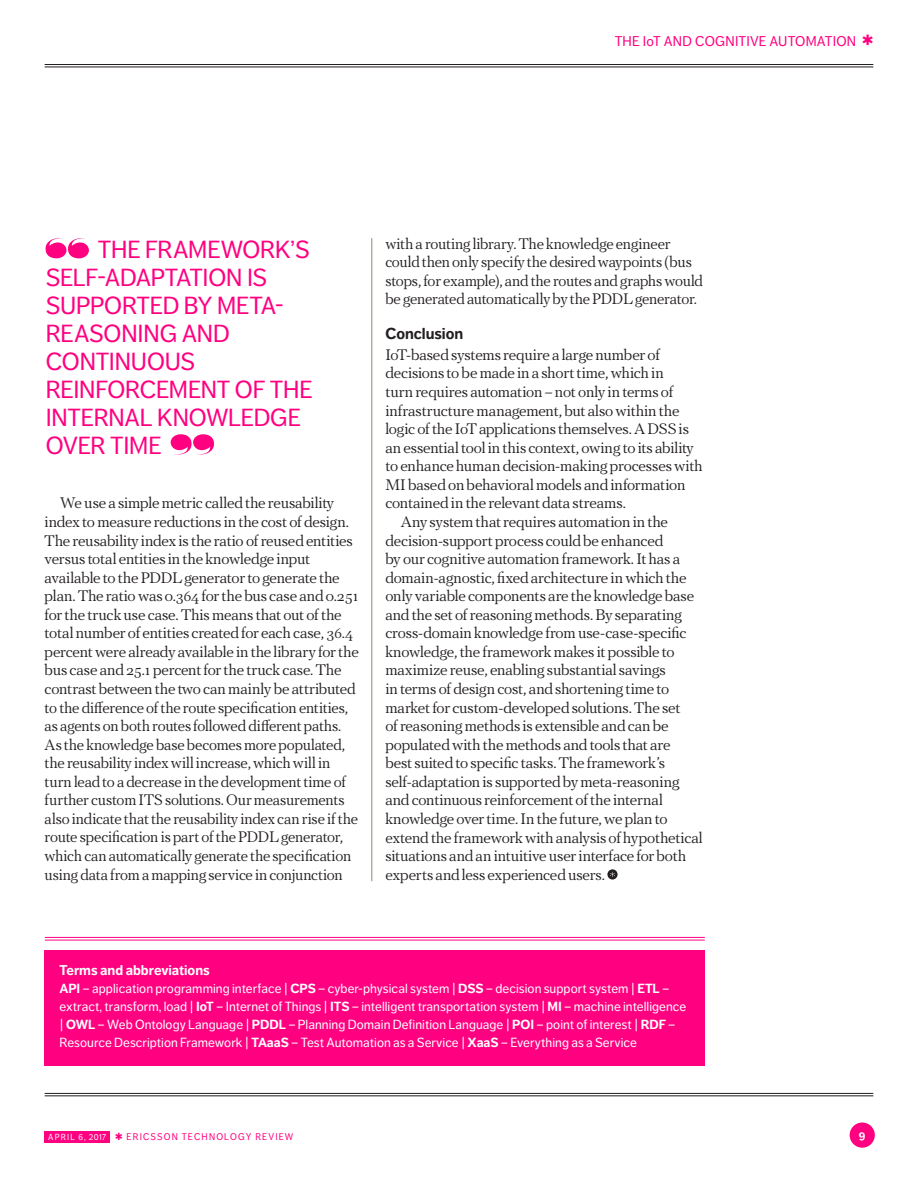
<style>
.page{position:relative;width:918px;height:1191px;background:#fff}
.page>*{position:absolute;margin:0;border:0;box-sizing:border-box;transform-origin:0 0}
.t1{font:24.5px/28px "Dagny OT";letter-spacing:-.01em;color:#ff0080}
.t2{font:15.75px/18.6px "PF Regal Text Pro Regular A";letter-spacing:-.005em;color:#231f20}
.t3{font:700 15.75px "Dagny OT";letter-spacing:-.005em;color:#231f20}
.t4{font:14px "Dagny OT";letter-spacing:.015em;color:#ff0080}
.t5{font:700 14px "Dagny OT";color:#fff}
.t6{font:13.12px/18px "Dagny OT";letter-spacing:.005em;color:#fff}
.t7{font:700 11.9px "Dagny OT";color:#fff;scale:.96 1}
.t8{font:9.62px "Dagny OT";letter-spacing:.12em;color:#ff0080;scale:.96 1}
.s1{font-weight:700}
.s2{font-size:8.75px;color:#fff}
</style>
<div class="page">
<div style="left:849px;top:1122px;width:26px;height:25px;background:#ff0080;border-radius:50%"></div>
<hr style="left:45px;top:64px;width:828px;height:1px;background:#231f20">
<hr style="left:45px;top:66px;width:828px;height:1px;background:#231f20">
<hr style="left:45px;top:1093px;width:828px;height:1px;background:#231f20">
<hr style="left:45px;top:1095px;width:828px;height:1px;background:#231f20">
<div style="left:45px;top:1130px;width:65px;height:12px;background:#ff0080"></div>
<svg style="left:607px;top:869px;width:10px;height:10px"></svg>
<svg style="left:609px;top:871px;width:7px;height:7px"></svg>
<hr style="left:371px;top:238px;width:1px;height:643px;background:#8a8771">
<hr style="left:45px;top:939px;width:660px;height:1px;background:#ff0080">
<hr style="left:45px;top:937px;width:660px;height:1px;background:#ff0080">
<div style="left:45px;top:950px;width:660px;height:115px;background:#ff0080"></div>
<svg style="left:46px;top:238px;width:43px;height:20px"></svg>
<svg style="left:171px;top:434px;width:43px;height:21px"></svg>
<p class="t4" style="left:615px;top:33px;width:260px">THE IoT AND COGNITIVE AUTOMATION ✱</p>
<h1 class="t1" style="left:46px;top:236px;width:269px;text-indent:52px">THE FRAMEWORK’S<br>SELF-ADAPTATION IS<br>SUPPORTED BY META-<br>REASONING AND<br>CONTINUOUS<br>REINFORCEMENT OF THE<br>INTERNAL KNOWLEDGE<br>OVER TIME</h1>
<p class="t2" style="left:45px;top:494px;width:316px;text-indent:15px">We use a simple metric called the reusability index to measure reductions in the cost of design.<br>The reusability index is the ratio of reused entities versus total entities in the knowledge input available to the PDDL generator to generate the plan. The ratio was 0.364 for the bus case and 0.251 for the truck use case. This means that out of the total number of entities created for each case, 36.4 percent were already available in the library for the bus case and 25.1 percent for the truck case. The contrast between the two can mainly be attributed to the difference of the route specification entities, as agents on both routes followed different paths.<br>As the knowledge base becomes more populated, the reusability index will increase, which will in turn lead to a decrease in the development time of further custom ITS solutions. Our measurements also indicate that the reusability index can rise if the route specification is part of the PDDL generator, which can automatically generate the specification using data from a mapping service in conjunction</p>
<p class="t2" style="left:385px;top:234px;width:319px">with a routing library. The knowledge engineer could then only specify the desired waypoints (bus stops, for example), and the routes and graphs would be generated automatically by the PDDL generator.</p>
<p class="t3" style="left:385px;top:324px;width:79px">Conclusion</p>
<p class="t2" style="left:385px;top:345px;width:276px">IoT-based systems require a large number of</p>
<p class="t2" style="left:385px;top:364px;width:280px">decisions to be made in a short time, which in</p>
<p class="t2" style="left:385px;top:383px;width:289px">turn requires automation – not only in terms of</p>
<p class="t2" style="left:385px;top:401px;width:296px">infrastructure management, but also within the</p>
<p class="t2" style="left:385px;top:420px;width:305px">logic of the IoT applications themselves. A DSS is</p>
<p class="t2" style="left:385px;top:438px;width:310px">an essential tool in this context, owing to its ability</p>
<p class="t2" style="left:385px;top:457px;width:319px">to enhance human decision-making processes with</p>
<p class="t2" style="left:385px;top:475px;width:302px">MI based on behavioral models and information</p>
<p class="t2" style="left:385px;top:494px;width:242px">contained in the relevant data streams.</p>
<p class="t2" style="left:401px;top:512px;width:269px">Any system that requires automation in the</p>
<p class="t2" style="left:385px;top:531px;width:279px">decision-support process could be enhanced</p>
<p class="t2" style="left:385px;top:549px;width:296px">by our cognitive automation framework. It has a</p>
<p class="t2" style="left:385px;top:568px;width:303px">domain-agnostic, fixed architecture in which the</p>
<p class="t2" style="left:385px;top:587px;width:310px">only variable components are the knowledge base</p>
<p class="t2" style="left:385px;top:605px;width:298px">and the set of reasoning methods. By separating</p>
<p class="t2" style="left:385px;top:624px;width:302px">cross-domain knowledge from use-case-specific</p>
<p class="t2" style="left:385px;top:642px;width:291px">knowledge, the framework makes it possible to</p>
<p class="t2" style="left:385px;top:661px;width:282px">maximize reuse, enabling substantial savings</p>
<p class="t2" style="left:385px;top:679px;width:285px">in terms of design cost, and shortening time to</p>
<p class="t2" style="left:385px;top:698px;width:297px">market for custom-developed solutions. The set</p>
<p class="t2" style="left:385px;top:716px;width:285px">of reasoning methods is extensible and can be</p>
<p class="t2" style="left:385px;top:735px;width:287px">populated with the methods and tools that are</p>
<p class="t2" style="left:385px;top:754px;width:281px">best suited to specific tasks. The framework’s</p>
<p class="t2" style="left:385px;top:772px;width:296px">self-adaptation is supported by meta-reasoning</p>
<p class="t2" style="left:385px;top:791px;width:279px">and continuous reinforcement of the internal</p>
<p class="t2" style="left:385px;top:809px;width:284px">knowledge over time. In the future, we plan to</p>
<p class="t2" style="left:385px;top:828px;width:319px">extend the framework with analysis of hypothetical</p>
<p class="t2" style="left:385px;top:846px;width:302px">situations and an intuitive user interface for both</p>
<p class="t2" style="left:385px;top:865px;width:221px">experts and less experienced users.</p>
<p class="t5" style="left:59px;top:962px;width:152px">Terms and abbreviations</p>
<p class="t6" style="left:59px;top:979px;width:628px"><span class="s1">API</span> – application programming interface | <span class="s1">CPS</span> – cyber-physical system | <span class="s1">DSS</span> – decision support system | <span class="s1">ETL</span> – extract, transform, load | <span class="s1">IoT</span> – Internet of Things | <span class="s1">ITS</span> – intelligent transportation system | <span class="s1">MI</span> – machine intelligence | <span class="s1">OWL</span> – Web Ontology Language | <span class="s1">PDDL</span> – Planning Domain Definition Language | <span class="s1">POI</span> – point of interest | <span class="s1">RDF</span> – Resource Description Framework | <span class="s1">TAaaS</span> – Test Automation as a Service | <span class="s1">XaaS</span> – Everything as a Service</p>
<p class="t8" style="left:48px;top:1131px;width:257px"><span class="s2">APRIL 6, 2017</span> ✱ ERICSSON TECHNOLOGY REVIEW</p>
<p class="t7" style="left:858px;top:1127px;width:8px">9</p>
</div>
